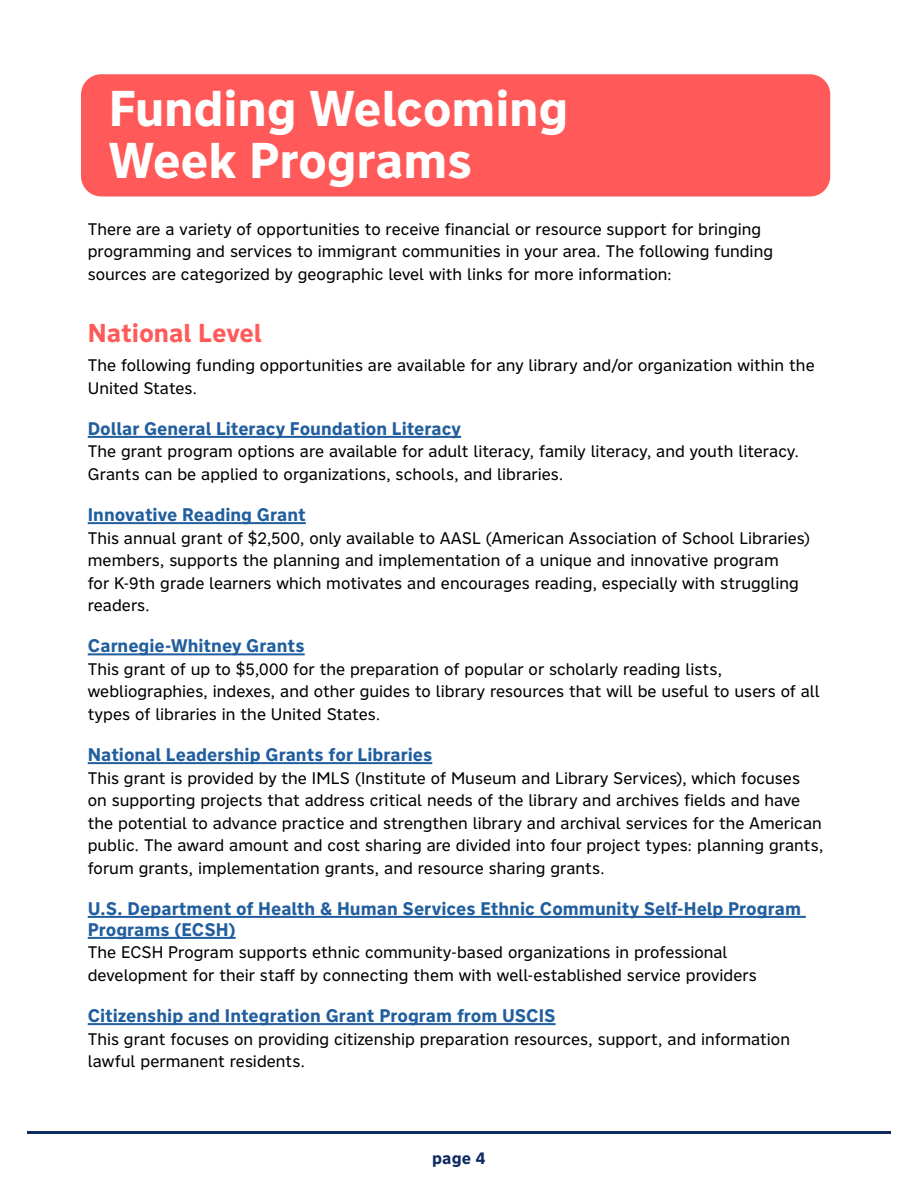
<style>
.page{position:relative;width:918px;height:1188px;background:#fff}
.page>*{position:absolute;margin:0;border:0;box-sizing:border-box;transform-origin:0 0}
.H1_RED{font:700 49.5px/52.5px "Nort";letter-spacing:-.005em;color:#fff}
.t1{font:700 25.5px "Nort";letter-spacing:-.005em;color:#ff5a59}
.t2{font:700 18px/21px "Nort";color:#215e9e}
.COPY{font:16.5px/22.5px "Nort";color:#000}
.t3{font:700 16.5px "Nort";color:#0f2961}
</style>
<div class="page">
<hr style="left:27px;top:1132px;width:864px;height:2px;background:#0f2961">
<div style="left:81px;top:74px;width:749px;height:122px;background:#ff5a59;border-radius:20px"></div>
<hr style="left:88px;top:436px;width:373px;height:2px;background:#215e9e">
<hr style="left:88px;top:522px;width:218px;height:2px;background:#215e9e">
<hr style="left:88px;top:653px;width:217px;height:2px;background:#215e9e">
<hr style="left:88px;top:762px;width:344px;height:2px;background:#215e9e">
<hr style="left:88px;top:916px;width:718px;height:2px;background:#215e9e">
<hr style="left:88px;top:937px;width:148px;height:2px;background:#215e9e">
<hr style="left:88px;top:1023px;width:468px;height:2px;background:#215e9e">
<p class="H1_RED" style="left:109px;top:81px;width:461px">Funding Welcoming<br>Week Programs</p>
<p class="COPY" style="left:88px;top:217px;width:687px">There are a variety of opportunities to receive financial or resource support for bringing programming and services to immigrant communities in your area. The following funding sources are categorized by geographic level with links for more information:</p>
<h2 class="t1" style="left:88px;top:316px;width:176px">National Level</h2>
<p class="COPY" style="left:88px;top:354px;width:728px">The following funding opportunities are available for any library and/or organization within the<br>United States.</p>
<h3 class="t2" style="left:88px;top:418px;width:375px">Dollar General Literacy Foundation Literacy</h3>
<p class="COPY" style="left:88px;top:440px;width:713px">The grant program options are available for adult literacy, family literacy, and youth literacy.<br>Grants can be applied to organizations, schools, and libraries.</p>
<h3 class="t2" style="left:88px;top:504px;width:220px">Innovative Reading Grant</h3>
<p class="COPY" style="left:88px;top:526px;width:724px">This annual grant of $2,500, only available to AASL (American Association of School Libraries) members, supports the planning and implementation of a unique and innovative program<br>for K-9th grade learners which motivates and encourages reading, especially with struggling readers.</p>
<h3 class="t2" style="left:88px;top:635px;width:218px">Carnegie-Whitney Grants</h3>
<p class="COPY" style="left:88px;top:657px;width:733px">This grant of up to $5,000 for the preparation of popular or scholarly reading lists, webliographies, indexes, and other guides to library resources that will be useful to users of all types of libraries in the United States.</p>
<h3 class="t2" style="left:88px;top:744px;width:346px">National Leadership Grants for Libraries</h3>
<p class="COPY" style="left:88px;top:766px;width:737px">This grant is provided by the IMLS (Institute of Museum and Library Services), which focuses<br>on supporting projects that address critical needs of the library and archives fields and have the potential to advance practice and strengthen library and archival services for the American public. The award amount and cost sharing are divided into four project types: planning grants, forum grants, implementation grants, and resource sharing grants.</p>
<h3 class="t2" style="left:88px;top:898px;width:715px">U.S. Department of Health &amp; Human Services Ethnic Community Self-Help Program<br>Programs (ECSH)</h3>
<p class="COPY" style="left:88px;top:941px;width:671px">The ECSH Program supports ethnic community-based organizations in professional development for their staff by connecting them with well-established service providers</p>
<h3 class="t2" style="left:88px;top:1005px;width:469px">Citizenship and Integration Grant Program from USCIS</h3>
<p class="COPY" style="left:88px;top:1027px;width:704px">This grant focuses on providing citizenship preparation resources, support, and information lawful permanent residents.</p>
<p class="t3" style="left:432px;top:1147px;width:55px">page 4</p>
</div>
